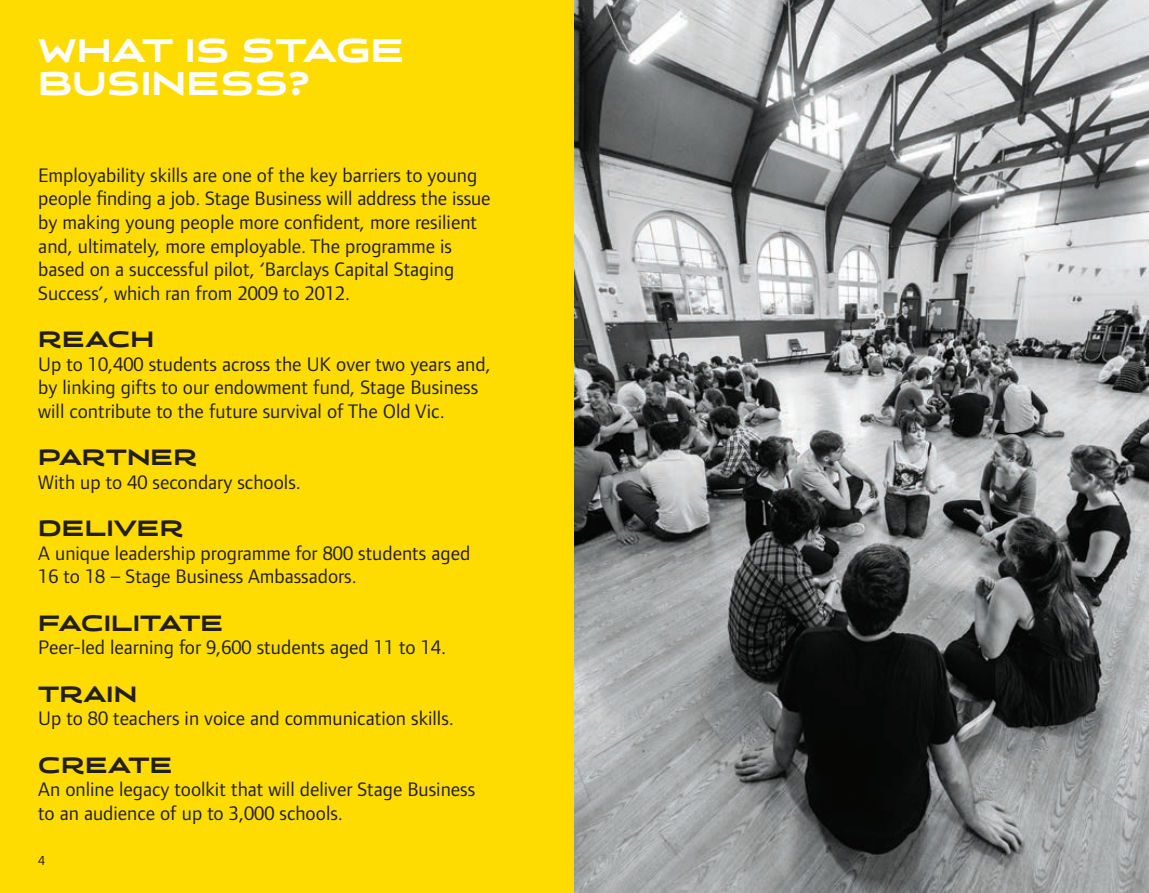
<style>
.page{position:relative;width:1149px;height:893px;background:#fff}
.page>*{position:absolute;margin:0;border:0;box-sizing:border-box;transform-origin:0 0}
.t1{font:38.25px/33.8px "Spacey Brand";color:#fff}
.t2{font:25.88px "Spacey Brand";color:#231f20}
.t3{font:20.25px/23.6px "Foundry Form Sans";color:#231f20}
.t4{font:13.5px "Foundry Form Sans";color:#231f20}
</style>
<div class="page">
<div style="left:0;top:0;width:1148px;height:893px;background:#ffdc01"></div>
<img style="left:574px;top:0;width:574px;height:893px">
<p class="t1" style="left:38px;top:33px;width:368px">WHAT IS STAGE<br>BUSINESS?</p>
<p class="t3" style="left:38px;top:163px;width:453px">Employability skills are one of the key barriers to young people finding a job. Stage Business will address the issue by making young people more confident, more resilient and, ultimately, more employable. The programme is based on a successful pilot, ‘Barclays Capital Staging Success’, which ran from 2009 to 2012.</p>
<p class="t2" style="left:38px;top:327px;width:117px">REACH</p>
<p class="t3" style="left:38px;top:352px;width:454px">Up to 10,400 students across the UK over two years and, by linking gifts to our endowment fund, Stage Business will contribute to the future survival of The Old Vic.</p>
<p class="t2" style="left:38px;top:445px;width:161px">PARTNER</p>
<p class="t3" style="left:38px;top:470px;width:264px">With up to 40 secondary schools.</p>
<p class="t2" style="left:38px;top:516px;width:147px">DELIVER</p>
<p class="t3" style="left:38px;top:541px;width:433px">A unique leadership programme for 800 students aged<br>16 to 18 – Stage Business Ambassadors.</p>
<p class="t2" style="left:38px;top:610px;width:187px">FACILITATE</p>
<p class="t3" style="left:38px;top:636px;width:409px">Peer-led learning for 9,600 students aged 11 to 14.</p>
<p class="t2" style="left:38px;top:681px;width:100px">TRAIN</p>
<p class="t3" style="left:38px;top:706px;width:417px">Up to 80 teachers in voice and communication skills.</p>
<p class="t2" style="left:38px;top:752px;width:136px">CREATE</p>
<p class="t3" style="left:38px;top:777px;width:438px">An online legacy toolkit that will deliver Stage Business to an audience of up to 3,000 schools.</p>
<p class="t4" style="left:38px;top:853px;width:8px">4</p>
</div>
